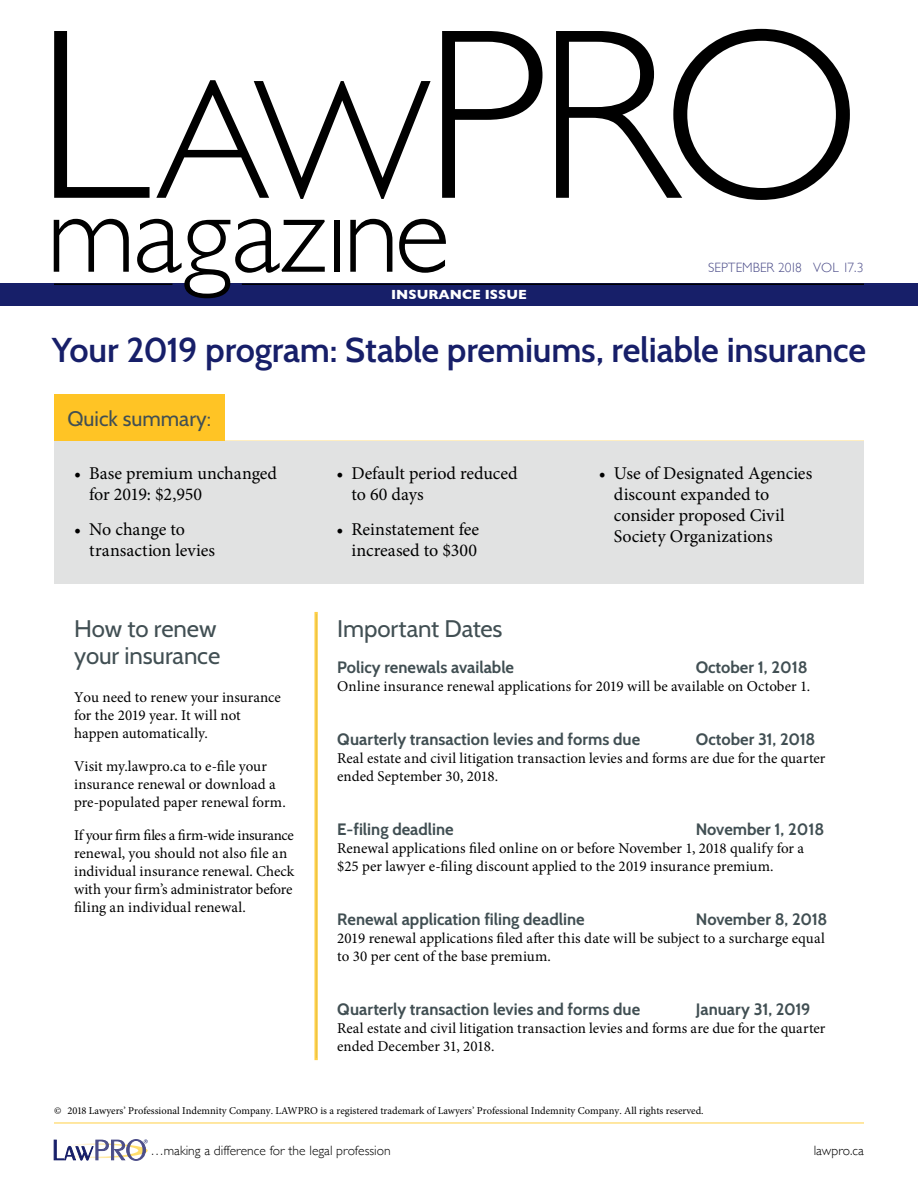
<style>
.page{position:relative;width:918px;height:1188px;background:#fff}
.page>*{position:absolute;margin:0;border:0;box-sizing:border-box;transform-origin:0 0}
.t1{font:300 244.5px "Gill Sans";color:#000}
.t2{font:300 171.15px "Gill Sans";color:#000}
.t3{font:300 115.5px "Gill Sans";letter-spacing:-.005em;color:#000}
.Article_Title_-_Head{font:600 34.5px "Cabin";letter-spacing:-.01em;color:#171f69}
.Article_Title_-_Head-2{font:24px/27px "Cabin";letter-spacing:-.005em;color:#414f53}
.Key_Dates_Head_2{font:24px "Cabin";letter-spacing:-.005em;color:#414f53}
.Sidebar_Header_tab{font:21px "Cabin";color:#414f53}
.t4{font:18px/21px "Minion Pro";letter-spacing:-.005em;color:#000}
.Key_Dates_Head_2-2{font:700 16.5px "Cabin";color:#414f53}
.Body{font:15px/18px "Minion Pro";color:#000}
.Article_Title_-_Head-3{font:15px/18px "Minion Pro";color:#000}
.t5{font:300 13.5px "Gill Sans";color:#000}
.Cover_Masthead{font:300 13.5px "Gill Sans";color:#4c4d89}
.Cover_Masthead-2{font:700 13.5px "Gill Sans";color:#fff}
.Footnote{font:10.5px "Minion Pro";color:#000}
</style>
<div class="page">
<div style="left:0;top:284px;width:918px;height:22px;background:#171f69"></div>
<div style="left:189px;top:273px;width:37px;height:22px;background:#fff;border-radius:50%"></div>
<hr style="left:54px;top:284px;width:118px;height:1px;background:#000">
<hr style="left:242px;top:284px;width:622px;height:1px;background:#000">
<div style="left:54px;top:394px;width:170px;height:47px;background:#ffc425"></div>
<hr style="left:54px;top:441px;width:810px;height:1px;background:#ffc425">
<div style="left:54px;top:441px;width:809px;height:143px;background:#e1e2e2"></div>
<svg style="left:314px;top:612px;width:4px;height:448px;background:#f9d466"></svg>
<hr style="left:54px;top:1123px;width:810px;height:1px;background:#ffd046">
<svg style="left:53px;top:1139px;width:95px;height:21px"></svg>
<p class="t1" style="left:423px;top:-75px;width:441px">PRO</p>
<p class="t1" style="left:35px;top:-75px;width:116px">L</p>
<p class="t3" style="left:47px;top:143px;width:405px">magazıne</p>
<p class="t2" style="left:156px;top:7px;width:276px">aw</p>
<p class="Cover_Masthead" style="left:708px;top:257px;width:157px">SEPTEMBER 2018 VOL 17.3</p>
<p class="Cover_Masthead-2" style="left:391px;top:283px;width:137px">INSURANCE ISSUE</p>
<p class="Article_Title_-_Head" style="left:52px;top:329px;width:816px">Your 2019 program: Stable premiums, reliable insurance</p>
<h1 class="Sidebar_Header_tab" style="left:68px;top:406px;width:145px">Quick summary:</h1>
<p class="t4" style="left:89px;top:463px;width:189px;text-indent:-15px">• Base premium unchanged for 2019: $2,950</p>
<p class="t4" style="left:89px;top:518px;width:127px;text-indent:-15px">• No change to transaction levies</p>
<p class="t4" style="left:352px;top:463px;width:168px;text-indent:-15px">• Default period reduced to 60 days</p>
<p class="t4" style="left:337px;top:518px;width:144px;text-align:right">• Reinstatement fee increased to $300</p>
<p class="t4" style="left:614px;top:463px;width:200px;text-indent:-15px">• Use of Designated Agencies discount expanded to consider proposed Civil<br>Society Organizations</p>
<p class="Article_Title_-_Head-2" style="left:74px;top:615px;width:148px">How to renew your insurance</p>
<p class="Article_Title_-_Head-3" style="left:74px;top:688px;width:208px">You need to renew your insurance for the 2019 year. It will not happen automatically.</p>
<p class="Body" style="left:74px;top:757px;width:213px">Visit my.lawpro.ca to e-file your insurance renewal or download a pre-populated paper renewal form.</p>
<p class="Body" style="left:74px;top:826px;width:222px">If your firm files a firm-wide insurance renewal, you should not also file an individual insurance renewal. Check with your firm’s administrator before filing an individual renewal.</p>
<h1 class="Key_Dates_Head_2" style="left:337px;top:613px;width:167px">Important Dates</h1>
<h1 class="Key_Dates_Head_2-2" style="left:337px;top:657px;width:178px">Policy renewals available</h1>
<h1 class="Key_Dates_Head_2-2" style="left:696px;top:657px;width:114px">October 1, 2018</h1>
<p class="Body" style="left:337px;top:677px;width:475px">Online insurance renewal applications for 2019 will be available on October 1.</p>
<h1 class="Key_Dates_Head_2-2" style="left:337px;top:729px;width:304px">Quarterly transaction levies and forms due</h1>
<h1 class="Key_Dates_Head_2-2" style="left:696px;top:729px;width:121px">October 31, 2018</h1>
<p class="Body" style="left:337px;top:749px;width:490px">Real estate and civil litigation transaction levies and forms are due for the quarter ended September 30, 2018.</p>
<h1 class="Key_Dates_Head_2-2" style="left:337px;top:819px;width:118px">E-filing deadline</h1>
<h1 class="Key_Dates_Head_2-2" style="left:696px;top:819px;width:130px">November 1, 2018</h1>
<p class="Body" style="left:337px;top:839px;width:468px">Renewal applications filed online on or before November 1, 2018 qualify for a $25 per lawyer e-filing discount applied to the 2019 insurance premium.</p>
<h1 class="Key_Dates_Head_2-2" style="left:337px;top:909px;width:249px">Renewal application filing deadline</h1>
<h1 class="Key_Dates_Head_2-2" style="left:696px;top:909px;width:133px">November 8, 2018</h1>
<p class="Body" style="left:337px;top:929px;width:489px">2019 renewal applications filed after this date will be subject to a surcharge equal to 30 per cent of the base premium.</p>
<h1 class="Key_Dates_Head_2-2" style="left:337px;top:999px;width:304px">Quarterly transaction levies and forms due</h1>
<h1 class="Key_Dates_Head_2-2" style="left:696px;top:999px;width:116px">January 31, 2019</h1>
<p class="Body" style="left:337px;top:1019px;width:490px">Real estate and civil litigation transaction levies and forms are due for the quarter ended December 31, 2018.</p>
<p class="Footnote" style="left:54px;top:1103px;width:651px">© 2018 Lawyers’ Professional Indemnity Company. LAWPRO is a registered trademark of Lawyers’ Professional Indemnity Company. All rights reserved.</p>
<p class="t5" style="left:150px;top:1140px;width:242px">…making a difference for the legal profession</p>
<p class="t5" style="left:814px;top:1140px;width:52px">lawpro.ca</p>
</div>
